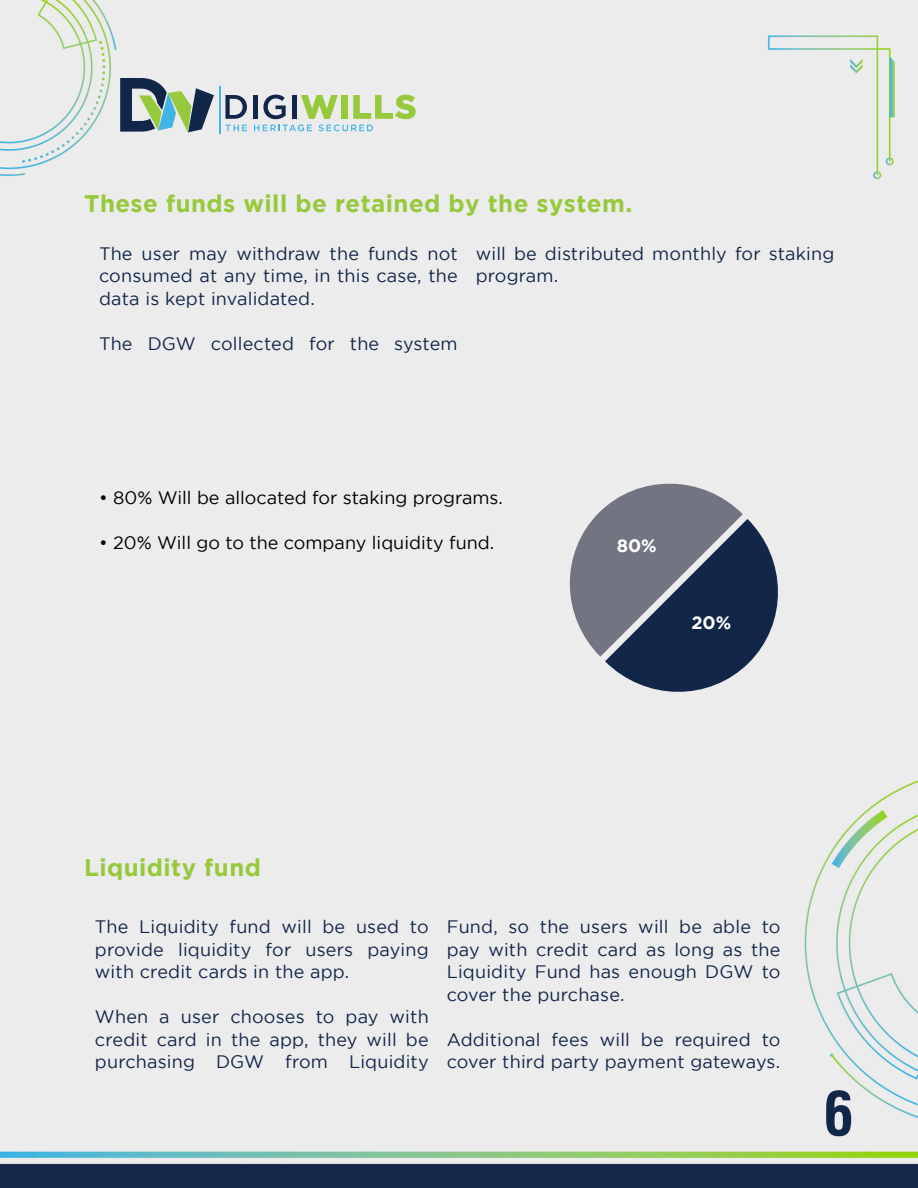
<style>
.page{position:relative;width:918px;height:1188px;background:#ececec}
.page>*{position:absolute;margin:0;border:0;box-sizing:border-box;transform-origin:0 0}
.t1{font:700 condensed 60px "Helvetica";color:#122649}
.t2{font:700 24px "Gotham";letter-spacing:.02em;color:#97c93c}
.t3{font:18px/22.5px "Gotham";letter-spacing:.01em;color:#122649;text-align:justify}
.t4{font:18px "Gotham";color:#000}
.t5{font:700 18px "Gotham";color:#fff}
</style>
<div class="page">
<svg style="left:120px;top:78px;width:94px;height:54px;background:#7f9692"></svg>
<svg style="left:225px;top:95px;width:22px;height:24px"></svg>
<hr style="left:253px;top:95px;width:4px;height:24px;background:#122649">
<svg style="left:263px;top:95px;width:23px;height:24px"></svg>
<hr style="left:292px;top:95px;width:4px;height:24px;background:#122649">
<svg style="left:301px;top:95px;width:37px;height:24px"></svg>
<div style="left:341px;top:95px;width:7px;height:24px;background:#97c93c"></div>
<svg style="left:353px;top:95px;width:63px;height:24px;background:#c0da92"></svg>
<svg style="left:225px;top:125px;width:22px;height:6px"></svg>
<svg style="left:254px;top:125px;width:58px;height:6px"></svg>
<svg style="left:318px;top:125px;width:55px;height:6px"></svg>
<hr style="left:219px;top:86px;width:2px;height:47px;background:#41b4e5">
<svg style="left:560px;top:473px;width:228px;height:229px;background:#828997"></svg>
<p class="t2" style="left:84px;top:190px;width:550px">These funds will be retained by the system.</p>
<p class="t3" style="left:99px;top:242px;width:360px">The user may withdraw the funds not consumed at any time, in this case, the data is kept invalidated.</p>
<p class="t3" style="left:99px;top:332px;width:360px">The DGW collected for the system</p>
<p class="t3" style="left:476px;top:242px;width:360px">will be distributed monthly for staking program.</p>
<p class="t4" style="left:99px;top:488px;width:405px">• 80% Will be allocated for staking programs.</p>
<p class="t4" style="left:99px;top:533px;width:397px">• 20% Will go to the company liquidity fund.</p>
<p class="t5" style="left:617px;top:535px;width:41px">80%</p>
<p class="t5" style="left:691px;top:613px;width:41px">20%</p>
<p class="t2" style="left:84px;top:853px;width:179px">Liquidity fund</p>
<p class="t3" style="left:95px;top:915px;width:335px">The Liquidity fund will be used to provide liquidity for users paying with credit cards in the app.</p>
<p class="t3" style="left:95px;top:1005px;width:335px">When a user chooses to pay with credit card in the app, they will be purchasing DGW from Liquidity</p>
<p class="t3" style="left:447px;top:915px;width:335px">Fund, so the users will be able to pay with credit card as long as the Liquidity Fund has enough DGW to cover the purchase.</p>
<p class="t3" style="left:447px;top:1028px;width:335px">Additional fees will be required to cover third party payment gateways.</p>
<h1 class="t1" style="left:824px;top:1076px;width:31px">6</h1>
</div>
